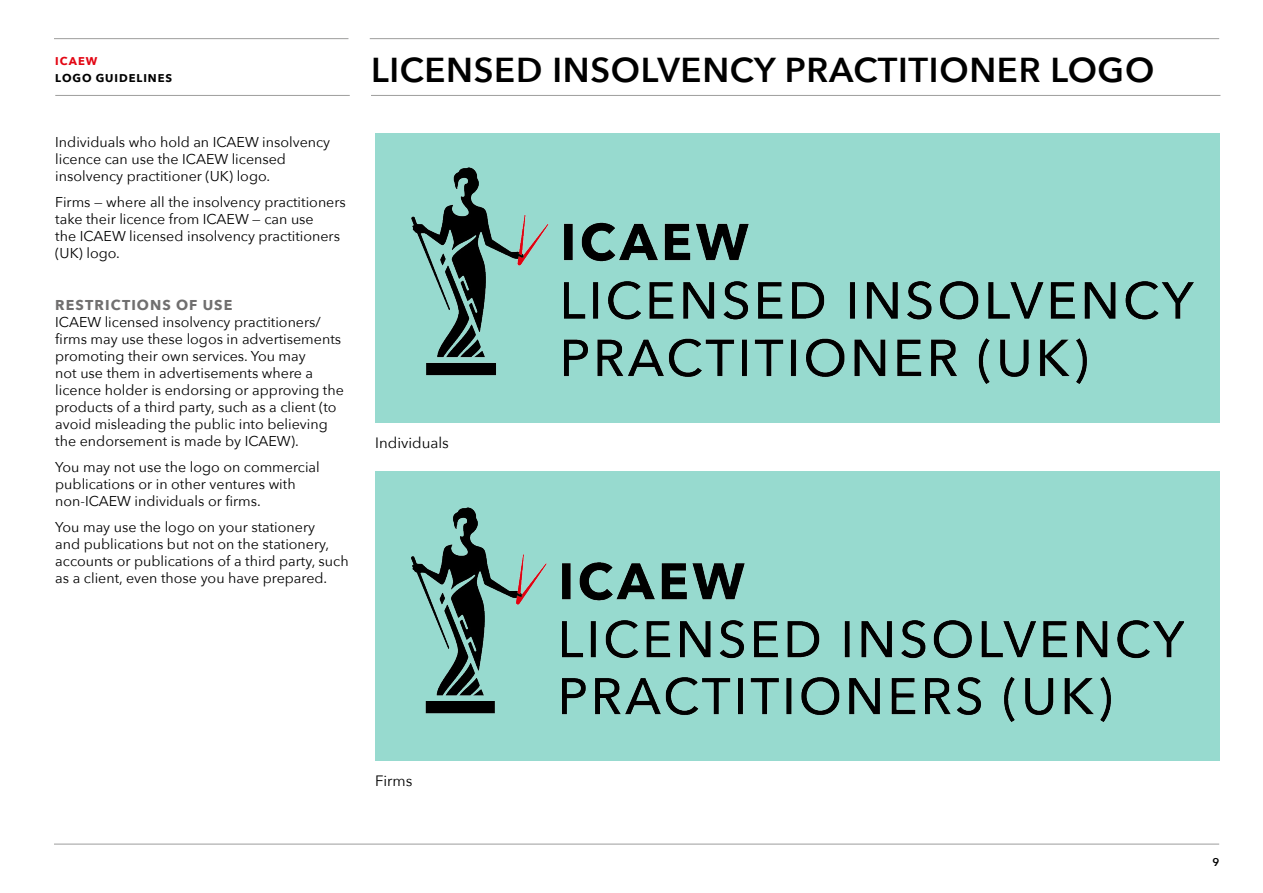
<style>
.page{position:relative;width:1263px;height:893px;background:#fff}
.page>*{position:absolute;margin:0;border:0;box-sizing:border-box;transform-origin:0 0}
.t1{font:600 34.5px "Avenir Next";letter-spacing:.02em;color:#000}
.t2{font:15px "Avenir Next";color:#000}
.t3{font:14.25px/17.1px "Avenir Next";color:#000}
.t4{font:700 14.25px "Avenir Next";letter-spacing:.075em;color:#706f6f}
.t5{font:700 11.25px "Avenir Next";letter-spacing:.085em;color:#000}
.t6{font:700 11.25px "Avenir Next";letter-spacing:.09em;color:#e30613}
.t7{font:600 11.25px "Avenir Next";color:#000}
</style>
<div class="page">
<div style="left:375px;top:133px;width:844px;height:289px;background:#97dacf"></div>
<div style="left:375px;top:471px;width:844px;height:289px;background:#97dacf"></div>
<hr style="left:54px;top:844px;width:1165px;height:1px;background:#9d9d9c">
<hr style="left:54px;top:38px;width:294px;height:1px;background:#9d9d9c">
<hr style="left:55px;top:95px;width:295px;height:1px;background:#9d9d9c">
<hr style="left:370px;top:38px;width:849px;height:1px;background:#9d9d9c">
<hr style="left:371px;top:95px;width:849px;height:1px;background:#9d9d9c">
<img style="left:411px;top:167px;width:783px;height:217px">
<img style="left:411px;top:507px;width:772px;height:215px">
<p class="t6" style="left:55px;top:51px;width:44px">ICAEW</p>
<p class="t5" style="left:55px;top:68px;width:118px">LOGO GUIDELINES</p>
<p class="t3" style="left:55px;top:133px;width:276px">Individuals who hold an ICAEW insolvency licence can use the ICAEW licensed insolvency practitioner (UK) logo.</p>
<p class="t3" style="left:55px;top:193px;width:292px">Firms — where all the insolvency practitioners take their licence from ICAEW — can use<br>the ICAEW licensed insolvency practitioners (UK) logo.</p>
<p class="t4" style="left:55px;top:292px;width:179px">RESTRICTIONS OF USE</p>
<p class="t3" style="left:55px;top:312px;width:290px">ICAEW licensed insolvency practitioners/ firms may use these logos in advertisements promoting their own services. You may<br>not use them in advertisements where a licence holder is endorsing or approving the products of a third party, such as a client (to avoid misleading the public into believing the endorsement is made by ICAEW).</p>
<p class="t3" style="left:55px;top:458px;width:266px">You may not use the logo on commercial publications or in other ventures with non-ICAEW individuals or firms.</p>
<p class="t3" style="left:55px;top:518px;width:295px">You may use the logo on your stationery<br>and publications but not on the stationery, accounts or publications of a third party, such as a client, even those you have prepared.</p>
<h1 class="t1" style="left:371px;top:40px;width:785px">LICENSED INSOLVENCY PRACTITIONER LOGO</h1>
<p class="t2" style="left:375px;top:430px;width:75px">Individuals</p>
<p class="t2" style="left:375px;top:768px;width:39px">Firms</p>
<p class="t7" style="left:1212px;top:852px;width:8px">9</p>
</div>
